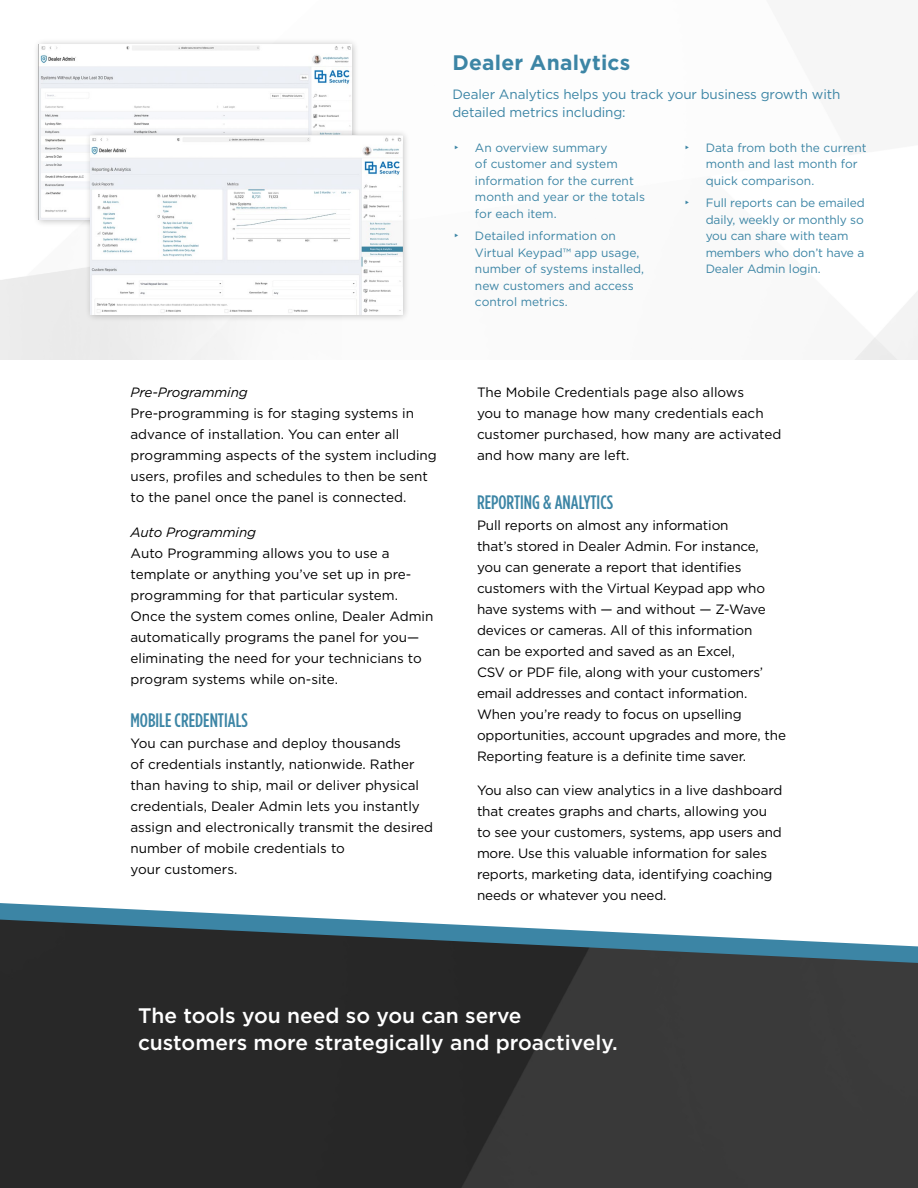
<style>
.page{position:relative;width:918px;height:1188px;background:#fff}
.page>*{position:absolute;margin:0;border:0;box-sizing:border-box;transform-origin:0 0}
.t1{font:500 21px/27px "Gotham";color:#fff}
.t2{font:700 21px "Gotham";letter-spacing:.01em;color:#3c85a5}
.t3{font:500 19.5px "Gotham Condensed";color:#3c85a5}
.t4{font:13.5px/21px "Gotham";letter-spacing:-.01em;color:#000}
.t5{font:13.5px/18px "Gotham";letter-spacing:-.01em;color:#3c85a5}
.t6{font:italic 13.5px "Gotham";letter-spacing:-.01em;color:#000}
.t7{font:12px/16.5px "Gotham";color:#3c85a5}
.t8{font:12px "Arial Unicode MS";color:#3c85a5}
</style>
<div class="page">
<img style="left:0;top:973px;width:918px;height:215px">
<svg style="left:0;top:903px;width:918px;height:70px"></svg>
<div style="left:32px;top:38px;width:328px;height:190px;background:#000;opacity:.25"></div>
<img style="left:39px;top:44px;width:313px;height:176px">
<div style="left:84px;top:129px;width:326px;height:193px;background:#000;opacity:.25"></div>
<img style="left:91px;top:135px;width:311px;height:179px">
<h1 class="t2" style="left:452px;top:48px;width:179px">Dealer Analytics</h1>
<p class="t5" style="left:452px;top:85px;width:389px">Dealer Analytics helps you track your business growth with detailed metrics including:</p>
<p class="t8" style="left:452px;top:139px;width:9px">▸</p>
<p class="t7" style="left:475px;top:139px;width:172px">An overview summary<br>of customer and system information for the current month and year or the totals for each item.</p>
<p class="t8" style="left:452px;top:227px;width:9px">▸</p>
<p class="t7" style="left:475px;top:228px;width:171px">Detailed information on<br>Virtual Keypad™ app usage, number of systems installed, new customers and access control metrics.</p>
<p class="t8" style="left:683px;top:139px;width:9px">▸</p>
<p class="t7" style="left:706px;top:139px;width:162px">Data from both the current month and last month for quick comparison.</p>
<p class="t8" style="left:683px;top:194px;width:9px">▸</p>
<p class="t7" style="left:706px;top:195px;width:161px">Full reports can be emailed daily, weekly or monthly so you can share with team members who don’t have a<br>Dealer Admin login.</p>
<p class="t6" style="left:130px;top:384px;width:119px">Pre-Programming</p>
<p class="t4" style="left:130px;top:403px;width:308px">Pre-programming is for staging systems in advance of installation. You can enter all programming aspects of the system including users, profiles and schedules to then be sent to the panel once the panel is connected.</p>
<p class="t6" style="left:130px;top:523px;width:127px">Auto Programming</p>
<p class="t4" style="left:130px;top:542px;width:304px">Auto Programming allows you to use a template or anything you’ve set up in pre&shy;programming for that particular system.<br>Once the system comes online, Dealer Admin automatically programs the panel for you— eliminating the need for your technicians to program systems while on-site.</p>
<h2 class="t3" style="left:130px;top:709px;width:119px">MOBILE CREDENTIALS</h2>
<p class="t4" style="left:130px;top:733px;width:304px">You can purchase and deploy thousands<br>of credentials instantly, nationwide. Rather than having to ship, mail or deliver physical credentials, Dealer Admin lets you instantly assign and electronically transmit the desired number of mobile credentials to<br>your customers.</p>
<p class="t4" style="left:477px;top:382px;width:306px">The Mobile Credentials page also allows<br>you to manage how many credentials each customer purchased, how many are activated and how many are left.</p>
<h2 class="t3" style="left:477px;top:490px;width:138px">REPORTING &amp; ANALYTICS</h2>
<p class="t4" style="left:477px;top:514px;width:311px">Pull reports on almost any information<br>that’s stored in Dealer Admin. For instance, you can generate a report that identifies customers with the Virtual Keypad app who have systems with — and without — Z-Wave devices or cameras. All of this information<br>can be exported and saved as an Excel,<br>CSV or PDF file, along with your customers’ email addresses and contact information.<br>When you’re ready to focus on upselling opportunities, account upgrades and more, the Reporting feature is a definite time saver.</p>
<p class="t4" style="left:477px;top:780px;width:307px">You also can view analytics in a live dashboard that creates graphs and charts, allowing you to see your customers, systems, app users and more. Use this valuable information for sales reports, marketing data, identifying coaching needs or whatever you need.</p>
<h1 class="t1" style="left:138px;top:1002px;width:481px">The tools you need so you can serve customers more strategically and proactively.</h1>
</div>
